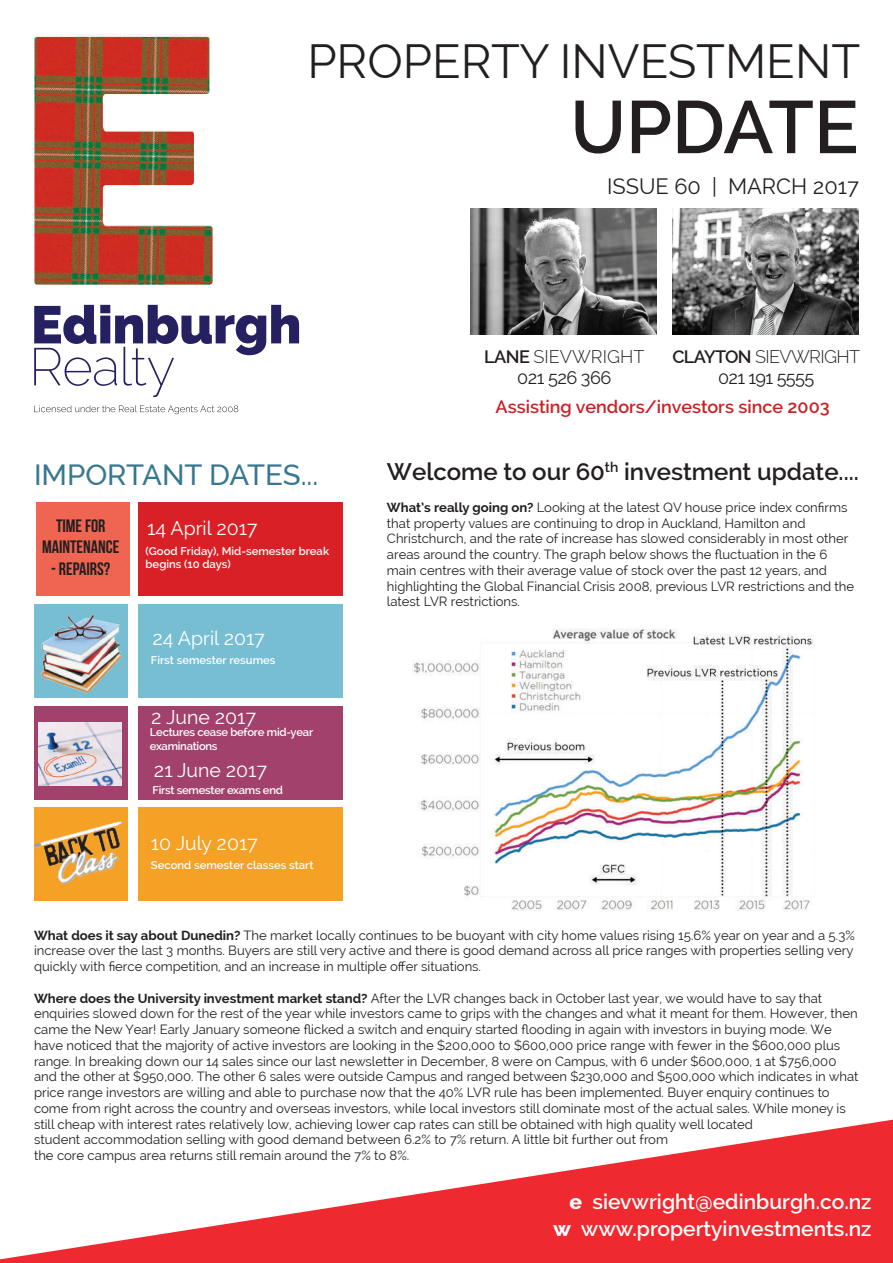
<style>
.page{position:relative;width:893px;height:1263px;background:#fff}
.page>*{position:absolute;margin:0;border:0;box-sizing:border-box;transform-origin:0 0}
.t1{font:600 74.1px "Raleway";color:#231f20}
.t2{font:46.95px "Raleway";color:#231f20}
.t3{font:500 29.25px "Raleway";color:#37778f}
.t4{font:600 24px "Raleway";color:#231f20}
.t5{font:21.75px "Raleway";color:#231f20}
.t6{font:600 21px/27px "Raleway";color:#fff;text-align:right}
.t7{font:19.5px "Raleway";color:#fff}
.t8{font:600 18px "Raleway";color:#c92026}
.t9{font:300 18px/21.6px "Raleway";letter-spacing:-.035em;color:#231f20;text-align:center}
.t10{font:18px/21.6px "Bebas Neue";color:#231f20;text-align:center}
.t11{font:300 18px/21.6px "Raleway";letter-spacing:-.015em;color:#231f20;text-align:center}
.t12{font:13.2px/15.8px "Raleway";color:#231f20}
.t13{font:600 11.25px/13.5px "Raleway";color:#fff}
.t14{font:600 11.25px/13.5px "Raleway";letter-spacing:-.025em;color:#fff}
.s1{font-weight:600}
.s2{font-weight:400}
.s3{font-weight:700}
.s4{font-weight:800}
</style>
<div class="page">
<img style="left:471px;top:209px;width:186px;height:125px">
<img style="left:673px;top:209px;width:186px;height:125px">
<div style="left:36px;top:502px;width:93px;height:93px;background:#ef6552"></div>
<div style="left:139px;top:502px;width:204px;height:93px;background:#d92026"></div>
<div style="left:34px;top:604px;width:93px;height:93px;background:#78bed2"></div>
<div style="left:138px;top:604px;width:204px;height:93px;background:#78bed2"></div>
<img style="left:34px;top:609px;width:94px;height:89px">
<div style="left:34px;top:808px;width:93px;height:93px;background:#f5a125"></div>
<div style="left:139px;top:808px;width:204px;height:93px;background:#f5a125"></div>
<img style="left:34px;top:820px;width:94px;height:69px">
<div style="left:34px;top:706px;width:93px;height:93px;background:#a2426c"></div>
<div style="left:138px;top:706px;width:204px;height:93px;background:#a2426c"></div>
<img style="left:38px;top:723px;width:84px;height:62px">
<svg style="left:0;top:1119px;width:893px;height:142px;fill:#ee292f"></svg>
<img style="left:34px;top:34px;width:179px;height:251px">
<svg style="left:34px;top:305px;width:265px;height:92px"></svg>
<svg style="left:34px;top:405px;width:204px;height:9px"></svg>
<img style="left:412px;top:628px;width:402px;height:283px">
<hr style="left:0;top:1261px;width:893px;height:2px;background:#ee292f">
<h2 class="t2" style="left:307px;top:34px;width:554px">PROPERTY INVESTMENT</h2>
<h1 class="t1" style="left:570px;top:84px;width:290px">UPDATE</h1>
<h3 class="t5" style="left:607px;top:174px;width:253px">ISSUE 60 | MARCH 2017</h3>
<h3 class="t11" style="left:484px;top:346px;width:162px"><span class="s1">LANE</span> SIEVWRIGHT<br><span class="s2">021 526 366</span></h3>
<h3 class="t9" style="left:672px;top:346px;width:189px"><span class="s1">CLAYTON</span> SIEVWRIGHT<br><span class="s2">021 191 5555</span></h3>
<h3 class="t3" style="left:34px;top:458px;width:286px">IMPORTANT DATES...</h3>
<h3 class="t10" style="left:42px;top:515px;width:79px">TIME FOR<br>MAINTENANCE</h3>
<h3 class="t10" style="left:51px;top:558px;width:61px">- REPAIRS?</h3>
<h3 class="t7" style="left:147px;top:517px;width:112px">14 April 2017</h3>
<p class="t13" style="left:146px;top:544px;width:185px">(Good Friday), Mid-semester break begins (10 days)</p>
<h3 class="t7" style="left:153px;top:627px;width:114px">24 April 2017</h3>
<p class="t13" style="left:151px;top:653px;width:126px">First semester resumes</p>
<h3 class="t7" style="left:151px;top:706px;width:106px">2 June 2017</h3>
<p class="t14" style="left:150px;top:726px;width:165px">Lectures cease before mid-year examinations</p>
<h3 class="t7" style="left:154px;top:759px;width:115px">21 June 2017</h3>
<p class="t14" style="left:153px;top:783px;width:132px">First semester exams end</p>
<h3 class="t7" style="left:151px;top:832px;width:108px">10 July 2017</h3>
<p class="t13" style="left:151px;top:859px;width:164px">Second semester classes start</p>
<h3 class="t8" style="left:496px;top:396px;width:335px">Assisting vendors/investors since 2003</h3>
<h3 class="t4" style="left:387px;top:458px;width:473px">Welcome to our 60<sup>th</sup> investment update....</h3>
<p class="t12" style="left:387px;top:499px;width:469px"><span class="s3">What’s really going on?</span> Looking at the latest QV house price index confirms that property values are continuing to drop in Auckland, Hamilton and Christchurch, and the rate of increase has slowed considerably in most other areas around the country. The graph below shows the fluctuation in the 6 main centres with their average value of stock over the past 12 years, and highlighting the Global Financial Crisis 2008, previous LVR restrictions and the latest LVR restrictions.</p>
<p class="t12" style="left:34px;top:927px;width:822px;text-align:justify"><span class="s3">What does it say about Dunedin?</span> The market locally continues to be buoyant with city home values rising 15.6% year on year and a 5.3% increase over the last 3 months. Buyers are still very active and there is good demand across all price ranges with properties selling very quickly with fierce competition, and an increase in multiple offer situations.</p>
<p class="t12" style="left:34px;top:990px;width:826px"><span class="s3">Where does the University investment market stand?</span> After the LVR changes back in October last year, we would have to say that enquiries slowed down for the rest of the year while investors came to grips with the changes and what it meant for them. However, then came the New Year! Early January someone flicked a switch and enquiry started flooding in again with investors in buying mode. We have noticed that the majority of active investors are looking in the $200,000 to $600,000 price range with fewer in the $600,000 plus range. In breaking down our 14 sales since our last newsletter in December, 8 were on Campus, with 6 under $600,000, 1 at $756,000 and the other at $950,000. The other 6 sales were outside Campus and ranged between $230,000 and $500,000 which indicates in what price range investors are willing and able to purchase now that the 40% LVR rule has been implemented. Buyer enquiry continues to come from right across the country and overseas investors, while local investors still dominate most of the actual sales. While money is still cheap with interest rates relatively low, achieving lower cap rates can still be obtained with high quality well located<br>student accommodation selling with good demand between 6.2% to 7% return. A little bit further out from<br>the core campus area returns still remain around the 7% to 8%.</p>
<h3 class="t6" style="left:553px;top:1188px;width:320px"><span class="s4">e</span> sievwright@edinburgh.co.nz <span class="s4">w</span> www.propertyinvestments.nz</h3>
</div>
